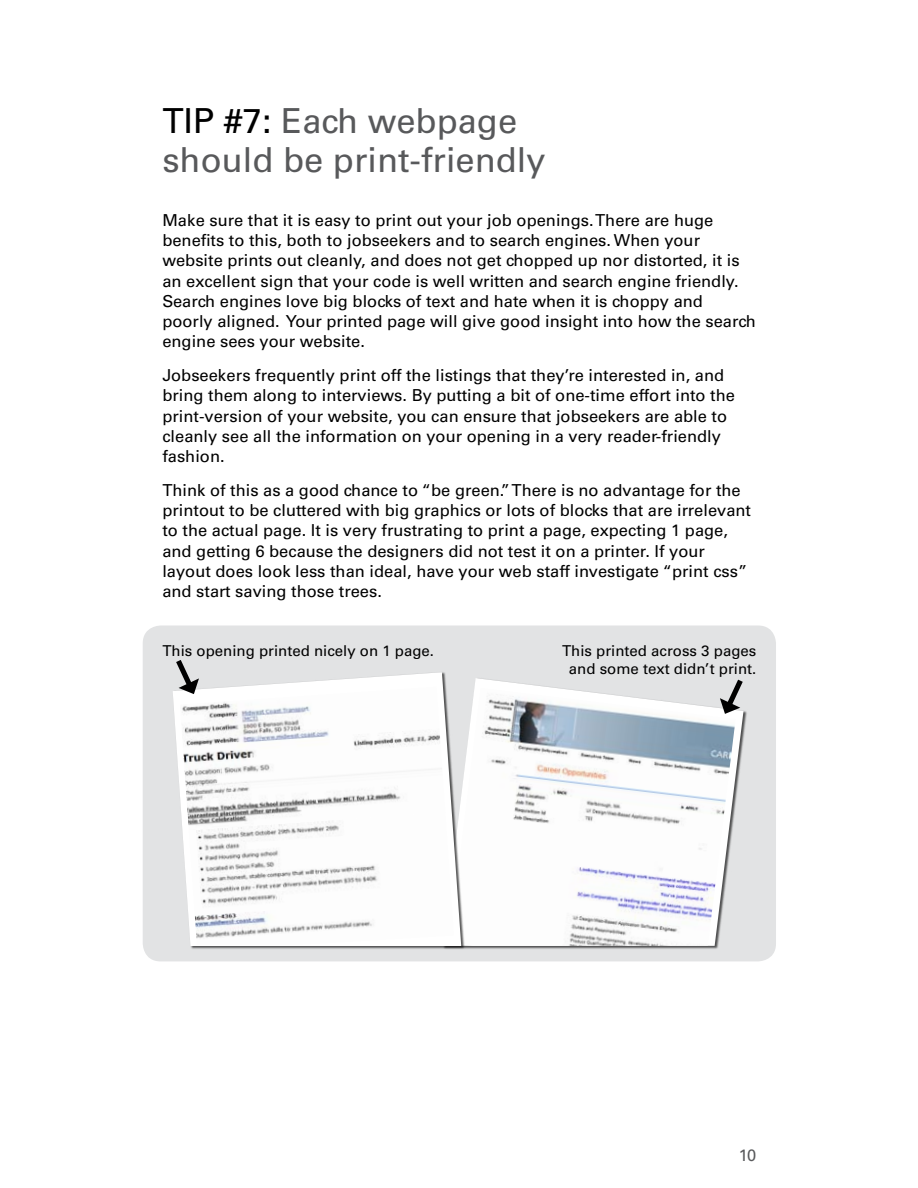
<style>
.page{position:relative;width:918px;height:1188px;background:#fff}
.page>*{position:absolute;margin:0;border:0;box-sizing:border-box;transform-origin:0 0}
.t1{font:34.5px/39px "Univers LT Std";color:#58595b}
.t2{font:16.5px/20.2px "Univers LT Std";color:#000}
.t3{font:16.5px "Univers LT Std";color:#58595b}
.t4{font:15px/18px "Univers LT Std";color:#000;text-align:center}
.s1{color:#000}
</style>
<div class="page">
<div style="left:143px;top:626px;width:633px;height:335px;background:#e2e3e4;border-radius:18px"></div>
<div style="left:442px;top:678px;width:305px;height:272px;background:#000;opacity:.65"></div>
<svg style="left:465px;top:678px;width:279px;height:268px"></svg>
<img style="left:465px;top:845px;width:255px;height:101px">
<img style="left:465px;top:688px;width:271px;height:157px">
<div style="left:172px;top:672px;width:293px;height:278px;background:#000;opacity:.65"></div>
<svg style="left:173px;top:672px;width:288px;height:274px"></svg>
<img style="left:189px;top:812px;width:265px;height:133px">
<img style="left:180px;top:687px;width:265px;height:143px">
<svg style="left:172px;top:660px;width:27px;height:34px"></svg>
<svg style="left:720px;top:678px;width:27px;height:36px"></svg>
<h1 class="t1" style="left:162px;top:101px;width:385px"><span class="s1">Tip #7:</span> Each webpage should be print-friendly</h1>
<p class="t2" style="left:162px;top:210px;width:595px">Make sure that it is easy to print out your job openings. There are huge benefits to this, both to jobseekers and to search engines. When your website prints out cleanly, and does not get chopped up nor distorted, it is an excellent sign that your code is well written and search engine friendly.<br>Search engines love big blocks of text and hate when it is choppy and poorly aligned. Your printed page will give good insight into how the search engine sees your website.</p>
<p class="t2" style="left:162px;top:365px;width:574px">Jobseekers frequently print off the listings that they’re interested in, and bring them along to interviews. By putting a bit of one-time effort into the print-version of your website, you can ensure that jobseekers are able to cleanly see all the information on your opening in a very reader-friendly fashion.</p>
<p class="t2" style="left:162px;top:480px;width:590px">Think of this as a good chance to “be green.” There is no advantage for the printout to be cluttered with big graphics or lots of blocks that are irrelevant to the actual page. It is very frustrating to print a page, expecting 1 page, and getting 6 because the designers did not test it on a printer. If your layout does look less than ideal, have your web staff investigate “print css” and start saving those trees.</p>
<p class="t4" style="left:162px;top:642px;width:273px">This opening printed nicely on 1 page.</p>
<p class="t4" style="left:562px;top:642px;width:196px">This printed across 3 pages and some text didn’t print.</p>
<p class="t3" style="left:739px;top:1145px;width:19px">10</p>
</div>
